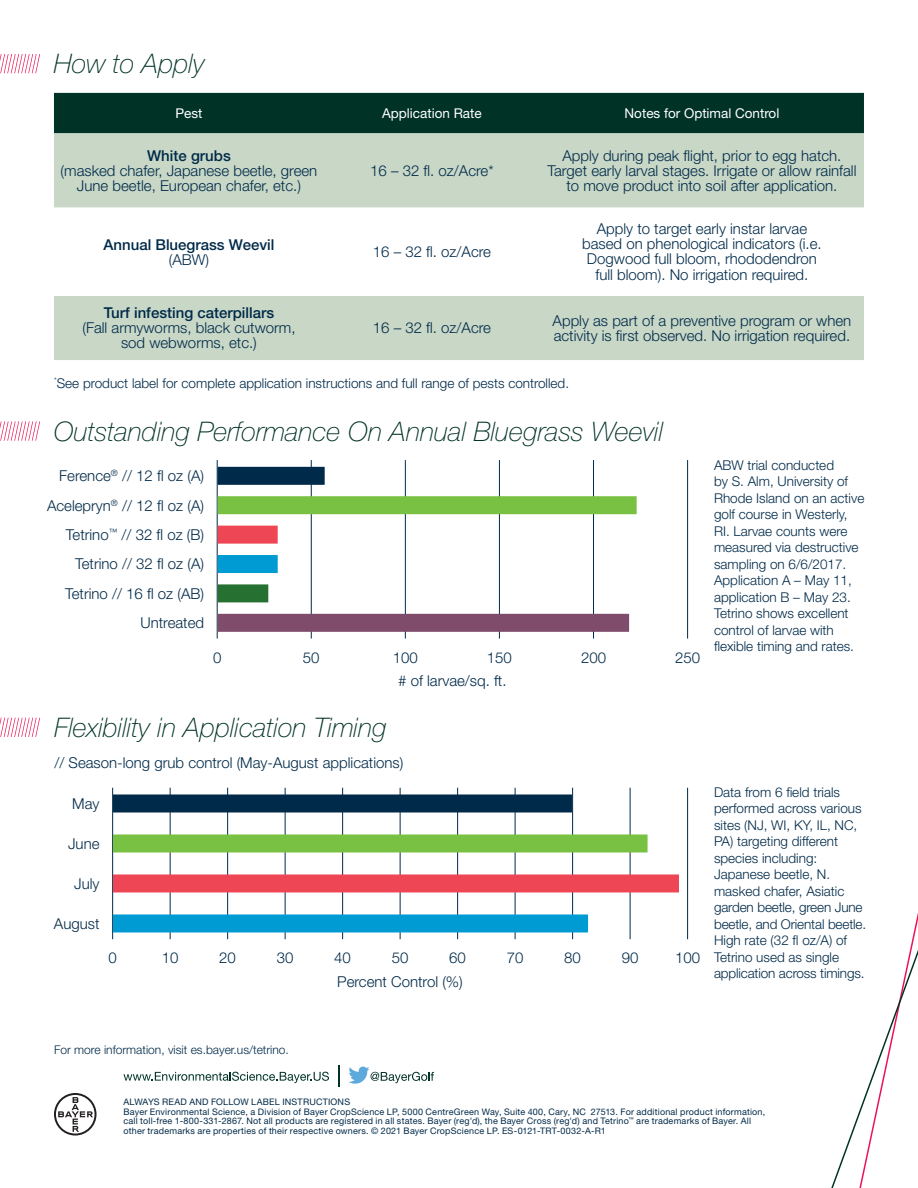
<style>
.page{position:relative;width:918px;height:1188px;background:#fff}
.page>*{position:absolute;margin:0;border:0;box-sizing:border-box;transform-origin:0 0}
.Subhead{font:italic 100 27px "Helvetica Neue LT Std";color:#003226}
.Subhead-2{font:300 15px/15px "Helvetica Neue LT Std";color:#002a49;text-align:center}
.t1{font:500 15px/15px "Helvetica Neue LT Std";color:#002a49;text-align:center}
.Subhead-3{font:300 13.5px/16.5px "Helvetica Neue LT Std";color:#002a49}
.t2{font:13.5px "Helvetica Neue LT Std";color:#fff}
.Subhead-4{font:300 12px "Helvetica Neue LT Std";color:#002a49}
.t3{font:9px/9.8px "Helvetica Neue LT Std";letter-spacing:.02em;color:#002a49}
.s1{font-weight:300}
</style>
<div class="page">
<svg style="left:831px;top:913px;width:87px;height:275px"></svg>
<div style="left:54px;top:93px;width:810px;height:40px;background:#003226"></div>
<div style="left:54px;top:133px;width:810px;height:227px;background:#c8d7c6"></div>
<svg style="left:54px;top:208px;width:810px;height:88px"></svg>
<svg style="left:0;top:54px;width:40px;height:19px"></svg>
<hr style="left:217px;top:460px;width:1px;height:179px;background:#002a49">
<hr style="left:112px;top:788px;width:1px;height:151px;background:#002a49">
<hr style="left:311px;top:460px;width:1px;height:179px;background:#002a49">
<hr style="left:285px;top:788px;width:1px;height:151px;background:#002a49">
<hr style="left:227px;top:788px;width:1px;height:151px;background:#002a49">
<hr style="left:170px;top:788px;width:1px;height:151px;background:#002a49">
<hr style="left:405px;top:460px;width:1px;height:179px;background:#002a49">
<hr style="left:400px;top:788px;width:1px;height:151px;background:#002a49">
<hr style="left:342px;top:788px;width:1px;height:151px;background:#002a49">
<hr style="left:457px;top:788px;width:1px;height:151px;background:#002a49">
<hr style="left:572px;top:788px;width:1px;height:151px;background:#002a49">
<hr style="left:499px;top:460px;width:1px;height:179px;background:#002a49">
<hr style="left:515px;top:788px;width:1px;height:151px;background:#002a49">
<hr style="left:593px;top:460px;width:1px;height:179px;background:#002a49">
<hr style="left:630px;top:788px;width:1px;height:151px;background:#002a49">
<hr style="left:687px;top:460px;width:1px;height:179px;background:#002a49">
<hr style="left:687px;top:788px;width:1px;height:151px;background:#002a49">
<div style="left:218px;top:467px;width:107px;height:18px;background:#002a49"></div>
<div style="left:113px;top:794px;width:459px;height:18px;background:#002a49"></div>
<div style="left:218px;top:614px;width:411px;height:18px;background:#7f4d6b"></div>
<div style="left:113px;top:914px;width:475px;height:18px;background:#009bd3"></div>
<div style="left:218px;top:584px;width:50px;height:18px;background:#267032"></div>
<div style="left:218px;top:526px;width:60px;height:18px;background:#ef4655"></div>
<div style="left:113px;top:874px;width:566px;height:18px;background:#ef4655"></div>
<div style="left:218px;top:555px;width:60px;height:18px;background:#009bd3"></div>
<div style="left:218px;top:496px;width:419px;height:18px;background:#79c142"></div>
<div style="left:113px;top:834px;width:535px;height:18px;background:#79c142"></div>
<svg style="left:0;top:421px;width:40px;height:20px"></svg>
<svg style="left:0;top:718px;width:40px;height:19px"></svg>
<svg style="left:54px;top:1093px;width:43px;height:43px"></svg>
<svg style="left:348px;top:1067px;width:86px;height:17px"></svg>
<svg style="left:339px;top:1065px;width:1px;height:21px"></svg>
<svg style="left:124px;top:1072px;width:205px;height:11px"></svg>
<p class="Subhead" style="left:54px;top:48px;width:152px">How to Apply</p>
<p class="t2" style="left:175px;top:105px;width:28px">Pest</p>
<p class="t2" style="left:382px;top:105px;width:101px">Application Rate</p>
<p class="t2" style="left:625px;top:105px;width:156px">Notes for Optimal Control</p>
<p class="t1" style="left:147px;top:148px;width:85px">White grubs</p>
<p class="Subhead-2" style="left:61px;top:163px;width:258px">(masked chafer, Japanese beetle, green<br>June beetle, European chafer, etc.)</p>
<p class="Subhead-2" style="left:370px;top:163px;width:125px">16 – 32 fl. oz/Acre*</p>
<p class="Subhead-2" style="left:547px;top:148px;width:311px">Apply during peak flight, prior to egg hatch.<br>Target early larval stages. Irrigate or allow rainfall to move product into soil after application.</p>
<p class="t1" style="left:104px;top:237px;width:172px">Annual Bluegrass Weevil <span class="s1">(ABW)</span></p>
<p class="Subhead-2" style="left:373px;top:244px;width:120px">16 – 32 fl. oz/Acre</p>
<p class="Subhead-2" style="left:582px;top:221px;width:241px">Apply to target early instar larvae based on phenological indicators (i.e.<br>Dogwood full bloom, rhododendron</p>
<p class="Subhead-2" style="left:596px;top:267px;width:214px">full bloom). No irrigation required.</p>
<p class="t1" style="left:104px;top:305px;width:172px">Turf infesting caterpillars</p>
<p class="Subhead-2" style="left:82px;top:320px;width:215px">(Fall armyworms, black cutworm, sod webworms, etc.)</p>
<p class="Subhead-2" style="left:373px;top:320px;width:120px">16 – 32 fl. oz/Acre</p>
<p class="Subhead-2" style="left:553px;top:313px;width:300px;text-align:left">Apply as part of a preventive program or when activity is first observed. No irrigation required.</p>
<p class="Subhead-3" style="left:54px;top:374px;width:517px"><sup>*</sup>See product label for complete application instructions and full range of pests controlled.</p>
<p class="Subhead" style="left:54px;top:416px;width:611px">Outstanding Performance On Annual Bluegrass Weevil</p>
<p class="Subhead-2" style="left:59px;top:468px;width:146px">Ference<sup>®</sup> // 12 fl oz (A)</p>
<p class="Subhead-2" style="left:47px;top:497px;width:159px">Acelepryn<sup>®</sup> // 12 fl oz (A)</p>
<p class="Subhead-2" style="left:66px;top:527px;width:140px">Tetrino<sup>™</sup> // 32 fl oz (B)</p>
<p class="Subhead-2" style="left:75px;top:556px;width:130px">Tetrino // 32 fl oz (A)</p>
<p class="Subhead-2" style="left:65px;top:586px;width:140px">Tetrino // 16 fl oz (AB)</p>
<p class="Subhead-2" style="left:140px;top:615px;width:65px">Untreated</p>
<p class="Subhead-2" style="left:213px;top:650px;width:10px">0</p>
<p class="Subhead-2" style="left:303px;top:650px;width:18px">50</p>
<p class="Subhead-2" style="left:393px;top:650px;width:27px">100</p>
<p class="Subhead-2" style="left:487px;top:650px;width:27px">150</p>
<p class="Subhead-2" style="left:398px;top:673px;width:110px"># of larvae/sq. ft.</p>
<p class="Subhead" style="left:54px;top:712px;width:334px">Flexibility in Application Timing</p>
<p class="Subhead-2" style="left:54px;top:754px;width:350px">// Season-long grub control (May-August applications)</p>
<p class="Subhead-2" style="left:72px;top:796px;width:29px">May</p>
<p class="Subhead-2" style="left:68px;top:836px;width:33px">June</p>
<p class="Subhead-2" style="left:74px;top:876px;width:27px">July</p>
<p class="Subhead-2" style="left:54px;top:916px;width:47px">August</p>
<p class="Subhead-2" style="left:581px;top:650px;width:27px">200</p>
<p class="Subhead-2" style="left:108px;top:950px;width:10px">0</p>
<p class="Subhead-2" style="left:162px;top:950px;width:18px">10</p>
<p class="Subhead-2" style="left:219px;top:950px;width:18px">20</p>
<p class="Subhead-2" style="left:277px;top:950px;width:18px">30</p>
<p class="Subhead-2" style="left:334px;top:950px;width:18px">40</p>
<p class="Subhead-2" style="left:392px;top:950px;width:18px">50</p>
<p class="Subhead-2" style="left:449px;top:950px;width:18px">60</p>
<p class="Subhead-2" style="left:564px;top:950px;width:18px">80</p>
<p class="Subhead-2" style="left:507px;top:950px;width:18px">70</p>
<p class="Subhead-2" style="left:337px;top:973px;width:127px">Percent Control (%)</p>
<p class="Subhead-2" style="left:622px;top:950px;width:18px">90</p>
<p class="Subhead-2" style="left:675px;top:650px;width:27px">250</p>
<p class="Subhead-2" style="left:675px;top:950px;width:27px">100</p>
<p class="Subhead-3" style="left:714px;top:456px;width:152px">ABW trial conducted<br>by S. Alm, University of<br>Rhode Island on an active golf course in Westerly,<br>RI. Larvae counts were measured via destructive sampling on 6/6/2017.<br>Application A – May 11, application B – May 23.<br>Tetrino shows excellent control of larvae with flexible timing and rates.</p>
<p class="Subhead-3" style="left:714px;top:784px;width:128px">Data from 6 field trials</p>
<p class="Subhead-3" style="left:714px;top:800px;width:154px">performed across various sites (NJ, WI, KY, IL, NC,<br>PA) targeting different species including:<br>Japanese beetle, N. masked chafer, Asiatic garden beetle, green June beetle, and Oriental beetle.<br>High rate (32 fl oz/A) of<br>Tetrino used as single application across timings.</p>
<p class="Subhead-4" style="left:54px;top:1042px;width:236px">For more information, visit es.bayer.us/tetrino.</p>
<p class="t3" style="left:124px;top:1097px;width:228px">ALWAYS READ AND FOLLOW LABEL INSTRUCTIONS</p>
<p class="t3" style="left:124px;top:1106px;width:643px">Bayer Environmental Science, a Division of Bayer CropScience LP, 5000 CentreGreen Way, Suite 400, Cary, NC 27513. For additional product information, call toll-free 1-800-331-2867. Not all products are registered in all states. Bayer (reg'd), the Bayer Cross (reg'd) and Tetrino<sup>™</sup> are trademarks of Bayer. All other trademarks are properties of their respective owners. © 2021 Bayer CropScience LP. ES-0121-TRT-0032-A-R1</p>
</div>
